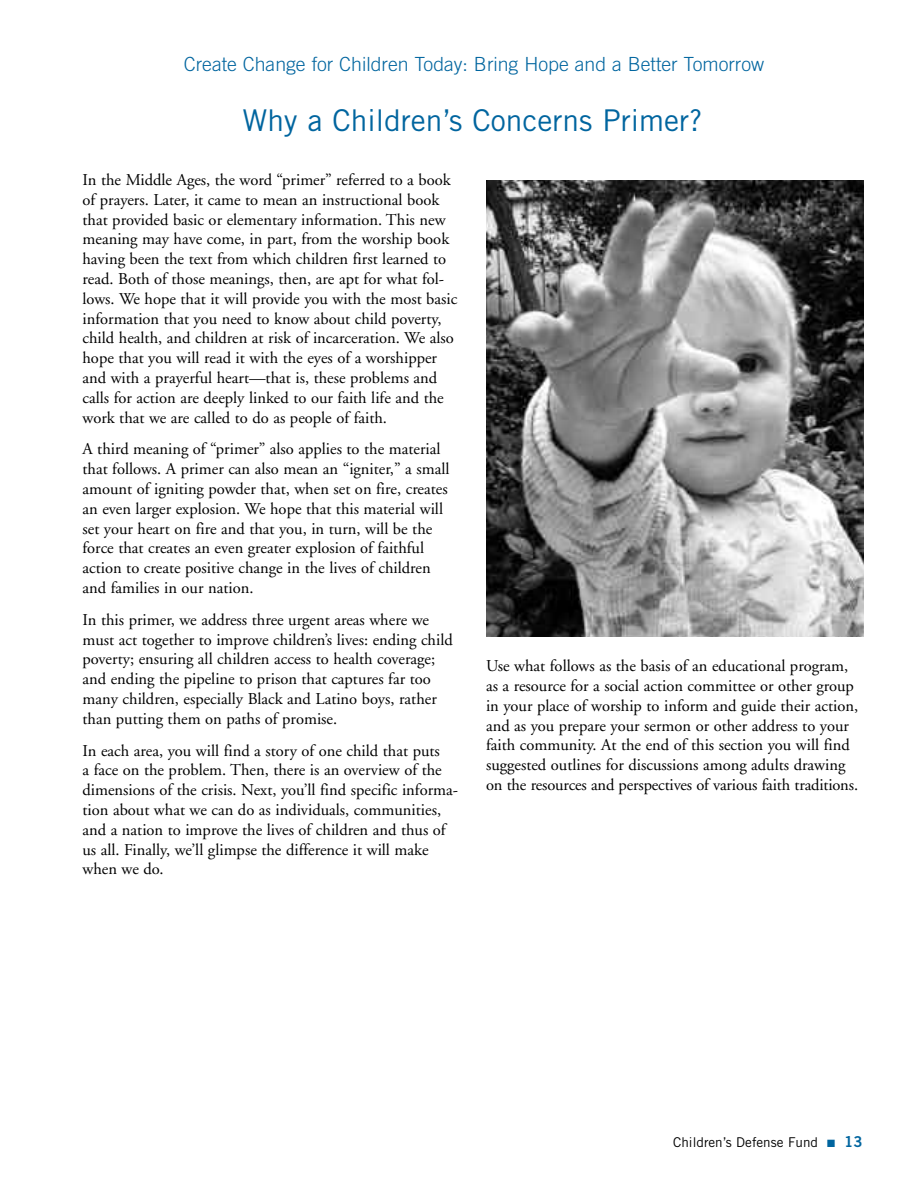
<style>
.page{position:relative;width:918px;height:1188px;background:#fff}
.page>*{position:absolute;margin:0;border:0;box-sizing:border-box;transform-origin:0 0}
.t1{font:30px "Trade Gothic";color:#00659f}
.t2{font:300 19.5px "Trade Gothic";color:#00659f}
.t3{font:16.5px/19.8px "Adobe Garamond";color:#000}
.t4{font:13.5px "Trade Gothic";color:#000}
.s1{color:#00659f}
.s2{font-family:"Trade Gothic Bold Two";font-size:15px;color:#00659f}
</style>
<div class="page">
<img style="left:486px;top:180px;width:378px;height:457px">
<p class="t2" style="left:184px;top:57px;width:582px">Create Change for Children Today: Bring Hope and a Better Tomorrow</p>
<p class="t1" style="left:242px;top:109px;width:462px">Why a Children’s Concerns Primer?</p>
<p class="t3" style="left:82px;top:171px;width:376px">In the Middle Ages, the word “primer” referred to a book of prayers. Later, it came to mean an instructional book that provided basic or elementary information. This new meaning may have come, in part, from the worship book having been the text from which children first learned to read. Both of those meanings, then, are apt for what fol&shy;lows. We hope that it will provide you with the most basic information that you need to know about child poverty, child health, and children at risk of incarceration. We also hope that you will read it with the eyes of a worshipper and with a prayerful heart—that is, these problems and calls for action are deeply linked to our faith life and the work that we are called to do as people of faith.</p>
<p class="t3" style="left:83px;top:441px;width:369px">A third meaning of “primer” also applies to the material that follows. A primer can also mean an “igniter,” a small amount of igniting powder that, when set on fire, creates an even larger explosion. We hope that this material will set your heart on fire and that you, in turn, will be the force that creates an even greater explosion of faithful action to create positive change in the lives of children and families in our nation.</p>
<p class="t3" style="left:83px;top:611px;width:372px">In this primer, we address three urgent areas where we must act together to improve children’s lives: ending child poverty; ensuring all children access to health coverage; and ending the pipeline to prison that captures far too many children, especially Black and Latino boys, rather than putting them on paths of promise.</p>
<p class="t3" style="left:82px;top:742px;width:377px">In each area, you will find a story of one child that puts<br>a face on the problem. Then, there is an overview of the dimensions of the crisis. Next, you’ll find specific informa&shy;tion about what we can do as individuals, communities, and a nation to improve the lives of children and thus of us all. Finally, we’ll glimpse the difference it will make when we do.</p>
<p class="t3" style="left:486px;top:657px;width:374px">Use what follows as the basis of an educational program, as a resource for a social action committee or other group in your place of worship to inform and guide their action, and as you prepare your sermon or other address to your faith community. At the end of this section you will find suggested outlines for discussions among adults drawing on the resources and perspectives of various faith traditions.</p>
<p class="t4" style="left:673px;top:1137px;width:191px">Children’s Defense Fund <span class="s1">■</span> <span class="s2">13</span></p>
</div>
